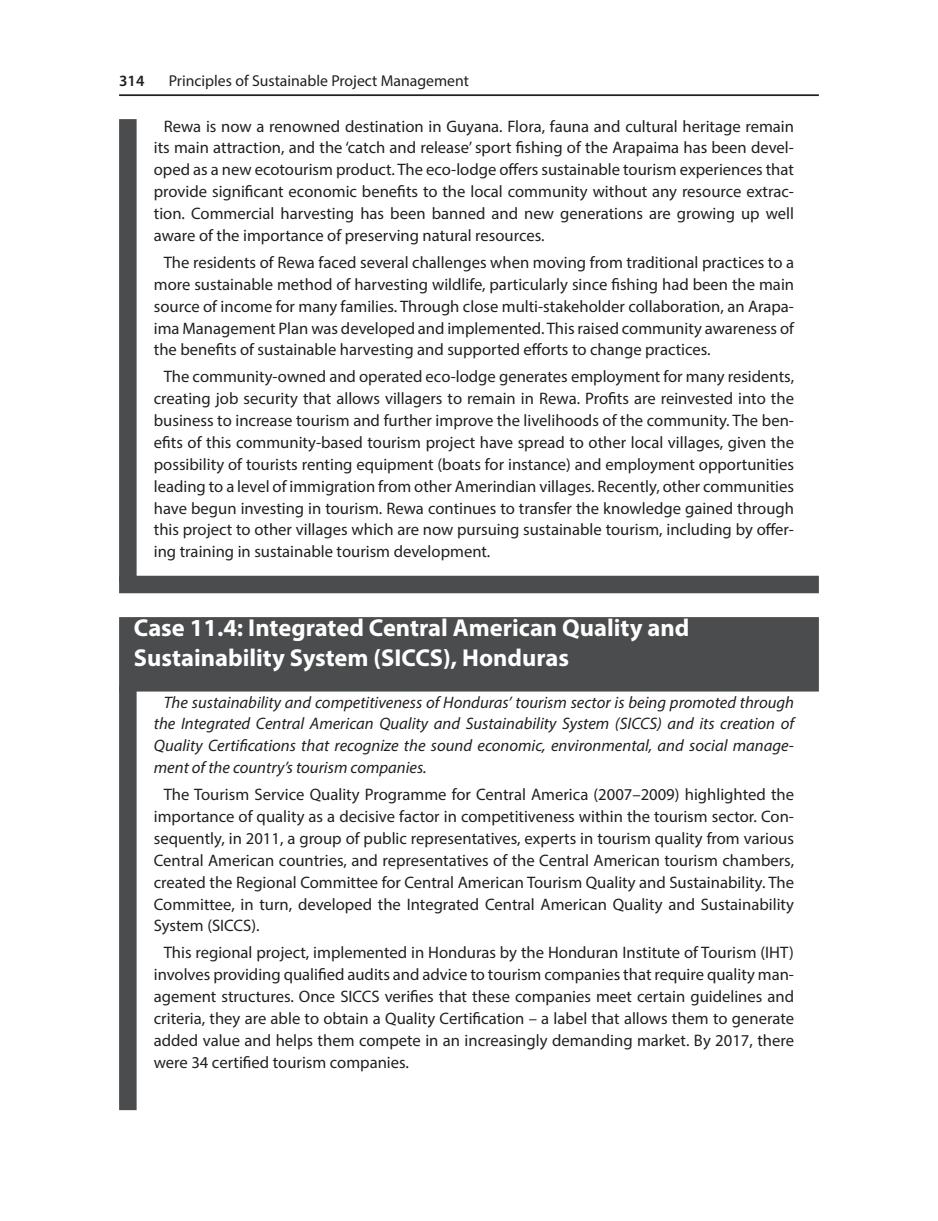
<style>
.page{position:relative;width:938px;height:1221px;background:#fff}
.page>*{position:absolute;margin:0;border:0;box-sizing:border-box;transform-origin:0 0}
.BoxHead{font:700 24.5px/29.4px "Myriad Pro";color:#fff}
.BoxText{font:16.62px/21.9px "Myriad Pro";color:#231f20;text-align:justify}
.BoxText-2{font:italic 16.62px/21.9px "Myriad Pro";color:#231f20;text-align:justify}
.t1{font:15.75px "Myriad Pro";color:#231f20}
.t2{font:600 15.75px "Myriad Pro";color:#231f20}
</style>
<div class="page">
<hr style="left:119px;top:94px;width:700px;height:2px;background:#231f20">
<div style="left:119px;top:617px;width:700px;height:74px;background:#4b4c4d;border:2px solid #4b4c4d"></div>
<div style="left:119px;top:686px;width:18px;height:424px;background:#4b4c4d"></div>
<div style="left:119px;top:119px;width:18px;height:463px;background:#4b4c4d"></div>
<div style="left:119px;top:575px;width:700px;height:18px;background:#4b4c4d"></div>
<p class="t2" style="left:119px;top:71px;width:27px">314</p>
<p class="t1" style="left:169px;top:71px;width:302px">Principles of Sustainable Project Management</p>
<p class="BoxText" style="left:154px;top:115px;width:641px;text-indent:10px">Rewa is now a renowned destination in Guyana. Flora, fauna and cultural heritage remain its main attraction, and the ‘catch and release’ sport fishing of the Arapaima has been devel&shy;oped as a new ecotourism product. The eco-lodge offers sustainable tourism experiences that provide significant economic benefits to the local community without any resource extrac&shy;tion. Commercial harvesting has been banned and new generations are growing up well aware of the importance of preserving natural resources.</p>
<p class="BoxText" style="left:154px;top:251px;width:641px;text-indent:10px">The residents of Rewa faced several challenges when moving from traditional practices to a more sustainable method of harvesting wildlife, particularly since fishing had been the main source of income for many families. Through close multi-stakeholder collaboration, an Arapa&shy;ima Management Plan was developed and implemented. This raised community awareness of the benefits of sustainable harvesting and supported efforts to change practices.</p>
<p class="BoxText" style="left:154px;top:365px;width:641px;text-indent:10px">The community-owned and operated eco-lodge generates employment for many residents, creating job security that allows villagers to remain in Rewa. Profits are reinvested into the business to increase tourism and further improve the livelihoods of the community. The ben&shy;efits of this community-based tourism project have spread to other local villages, given the possibility of tourists renting equipment (boats for instance) and employment opportunities leading to a level of immigration from other Amerindian villages. Recently, other communities have begun investing in tourism. Rewa continues to transfer the knowledge gained through this project to other villages which are now pursuing sustainable tourism, including by offer&shy;ing training in sustainable tourism development.</p>
<p class="BoxHead" style="left:134px;top:612px;width:557px">Case 11.4: Integrated Central American Quality and<br>Sustainability System (SICCS), Honduras</p>
<p class="BoxText-2" style="left:154px;top:690px;width:641px;text-indent:10px">The sustainability and competitiveness of Honduras’ tourism sector is being promoted through the Integrated Central American Quality and Sustainability System (SICCS) and its creation of Quality Certifications that recognize the sound economic, environmental, and social manage&shy;ment of the country’s tourism companies.</p>
<p class="BoxText" style="left:154px;top:783px;width:641px;text-indent:10px">The Tourism Service Quality Programme for Central America (2007–2009) highlighted the importance of quality as a decisive factor in competitiveness within the tourism sector. Con&shy;sequently, in 2011, a group of public representatives, experts in tourism quality from various Central American countries, and representatives of the Central American tourism chambers, created the Regional Committee for Central American Tourism Quality and Sustainability. The Committee, in turn, developed the Integrated Central American Quality and Sustainability System (SICCS).</p>
<p class="BoxText" style="left:154px;top:941px;width:642px;text-indent:10px">This regional project, implemented in Honduras by the Honduran Institute of Tourism (IHT) involves providing qualified audits and advice to tourism companies that require quality man&shy;agement structures. Once SICCS verifies that these companies meet certain guidelines and criteria, they are able to obtain a Quality Certification – a label that allows them to generate added value and helps them compete in an increasingly demanding market. By 2017, there were 34 certified tourism companies.</p>
</div>
